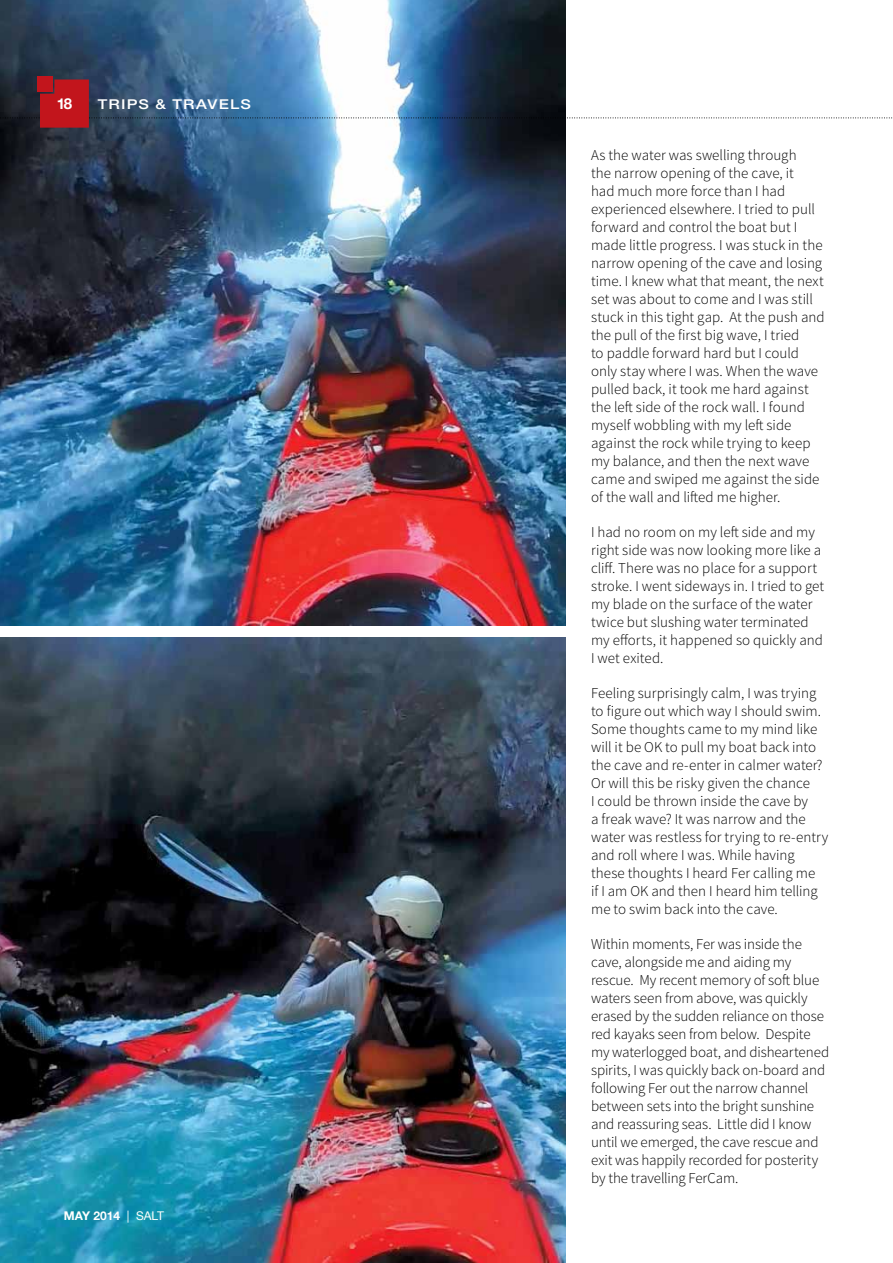
<style>
.page{position:relative;width:893px;height:1263px;background:#fff}
.page>*{position:absolute;margin:0;border:0;box-sizing:border-box;transform-origin:0 0}
.t1{font:300 15px/18px "Source Sans Pro";color:#000}
.t2{font:700 15px "Helvetica Neue";color:#fff}
.t3{font:500 13.5px "Helvetica Neue";letter-spacing:.07em;color:#fff;scale:1.2 1}
.t4{font:700 12px "Helvetica Neue";color:#fff}
.s1{font-weight:400}
</style>
<div class="page">
<img style="left:0;top:638px;width:566px;height:625px">
<img style="left:0;top:0;width:566px;height:625px">
<svg style="left:0;top:79px;width:893px;height:49px"></svg>
<div style="left:37px;top:77px;width:16px;height:15px;background:#c2151c"></div>
<p class="t2" style="left:57px;top:92px;width:17px">18</p>
<p class="t3" style="left:98px;top:94px;width:129px">TRIPS &amp; TRAVELS</p>
<p class="t4" style="left:64px;top:1207px;width:102px">MAY 2014 <span class="s1">| SALT</span></p>
<p class="t1" style="left:591px;top:146px;width:235px">As the water was swelling through<br>the narrow opening of the cave, it<br>had much more force than I had experienced elsewhere. I tried to pull forward and control the boat but I made little progress. I was stuck in the narrow opening of the cave and losing time. I knew what that meant, the next set was about to come and I was still stuck in this tight gap. At the push and the pull of the first big wave, I tried<br>to paddle forward hard but I could only stay where I was. When the wave pulled back, it took me hard against the left side of the rock wall. I found myself wobbling with my left side against the rock while trying to keep my balance, and then the next wave came and swiped me against the side of the wall and lifted me higher.</p>
<p class="t1" style="left:591px;top:523px;width:235px">I had no room on my left side and my right side was now looking more like a cliff. There was no place for a support stroke. I went sideways in. I tried to get my blade on the surface of the water twice but slushing water terminated my efforts, it happened so quickly and I wet exited.</p>
<p class="t1" style="left:591px;top:684px;width:239px">Feeling surprisingly calm, I was trying to figure out which way I should swim.<br>Some thoughts came to my mind like will it be OK to pull my boat back into the cave and re-enter in calmer water?<br>Or will this be risky given the chance<br>I could be thrown inside the cave by<br>a freak wave? It was narrow and the water was restless for trying to re-entry and roll where I was. While having these thoughts I heard Fer calling me<br>if I am OK and then I heard him telling me to swim back into the cave.</p>
<p class="t1" style="left:591px;top:935px;width:240px">Within moments, Fer was inside the cave, alongside me and aiding my rescue. My recent memory of soft blue waters seen from above, was quickly erased by the sudden reliance on those red kayaks seen from below. Despite my waterlogged boat, and disheartened spirits, I was quickly back on-board and following Fer out the narrow channel between sets into the bright sunshine and reassuring seas. Little did I know until we emerged, the cave rescue and exit was happily recorded for posterity by the travelling FerCam.</p>
</div>
